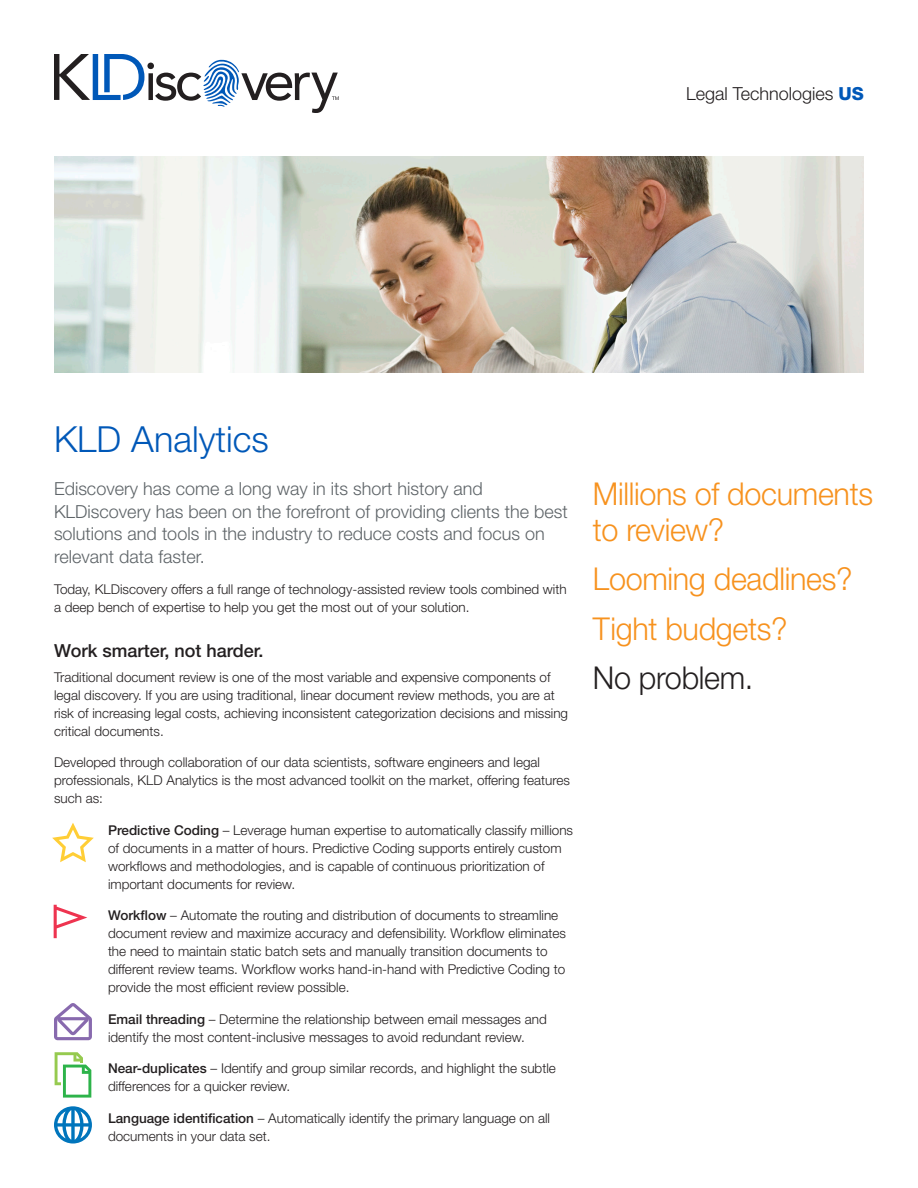
<style>
.page{position:relative;width:918px;height:1188px;background:#fff}
.page>*{position:absolute;margin:0;border:0;box-sizing:border-box;transform-origin:0 0}
.Headline{font:300 36px "Helvetica Neue LT Std";color:#0058b8}
.Feature_Callout{font:300 31.5px/36px "Helvetica Neue LT Std";letter-spacing:-.01em;color:#f7921e}
.Feature_Callout-2{font:300 31.5px "Helvetica Neue LT Std";letter-spacing:-.01em;color:#231f20}
.Subhead_1{font:300 18px/22.5px "Helvetica Neue LT Std";color:#5e6468}
.Subhead_2{font:500 18px "Helvetica Neue LT Std";color:#231f20}
.t1{font:300 18px "Helvetica Neue LT Std";color:#231f20}
.Body{font:300 13.5px/18px "Helvetica Neue LT Std";color:#231f20}
.s1{font-weight:800;color:#0058b8}
.s2{font-weight:500}
</style>
<div class="page">
<svg style="left:54px;top:54px;width:285px;height:59px"></svg>
<img style="left:54px;top:157px;width:810px;height:216px">
<svg style="left:54px;top:905px;width:33px;height:33px"></svg>
<svg style="left:52px;top:823px;width:42px;height:39px"></svg>
<svg style="left:54px;top:1003px;width:38px;height:37px"></svg>
<svg style="left:55px;top:1052px;width:36px;height:46px"></svg>
<svg style="left:54px;top:1106px;width:38px;height:38px"></svg>
<h3 class="t1" style="left:686px;top:83px;width:179px">Legal Technologies <span class="s1">US</span></h3>
<p class="Headline" style="left:54px;top:417px;width:216px">KLD Analytics</p>
<p class="Subhead_1" style="left:54px;top:477px;width:515px">Ediscovery has come a long way in its short history and KLDiscovery has been on the forefront of providing clients the best solutions and tools in the industry to reduce costs and focus on relevant data faster.</p>
<p class="Body" style="left:54px;top:580px;width:514px">Today, KLDiscovery offers a full range of technology-assisted review tools combined with a deep bench of expertise to help you get the most out of your solution.</p>
<p class="Subhead_2" style="left:54px;top:640px;width:211px">Work smarter, not harder.</p>
<p class="Body" style="left:54px;top:668px;width:516px">Traditional document review is one of the most variable and expensive components of legal discovery. If you are using traditional, linear document review methods, you are at risk of increasing legal costs, achieving inconsistent categorization decisions and missing critical documents.</p>
<p class="Body" style="left:54px;top:753px;width:517px">Developed through collaboration of our data scientists, software engineers and legal professionals, KLD Analytics is the most advanced toolkit on the market, offering features such as:</p>
<p class="Body" style="left:108px;top:821px;width:467px"><span class="s2">Predictive Coding</span> – Leverage human expertise to automatically classify millions of documents in a matter of hours. Predictive Coding supports entirely custom workflows and methodologies, and is capable of continuous prioritization of important documents for review.</p>
<p class="Body" style="left:108px;top:906px;width:459px"><span class="s2">Workflow</span> – Automate the routing and distribution of documents to streamline document review and maximize accuracy and defensibility. Workflow eliminates the need to maintain static batch sets and manually transition documents to different review teams. Workflow works hand-in-hand with Predictive Coding to provide the most efficient review possible.</p>
<p class="Body" style="left:108px;top:1010px;width:440px"><span class="s2">Email threading</span> – Determine the relationship between email messages and identify the most content-inclusive messages to avoid redundant review.</p>
<p class="Body" style="left:108px;top:1059px;width:449px"><span class="s2">Near-duplicates</span> – Identify and group similar records, and highlight the subtle differences for a quicker review.</p>
<p class="Body" style="left:108px;top:1109px;width:444px"><span class="s2">Language identification</span> – Automatically identify the primary language on all documents in your data set.</p>
<p class="Feature_Callout" style="left:593px;top:475px;width:282px">Millions of documents to review?</p>
<p class="Feature_Callout" style="left:593px;top:561px;width:261px">Looming deadlines?</p>
<p class="Feature_Callout" style="left:593px;top:610px;width:196px">Tight budgets?</p>
<p class="Feature_Callout-2" style="left:593px;top:659px;width:162px">No problem.</p>
</div>
